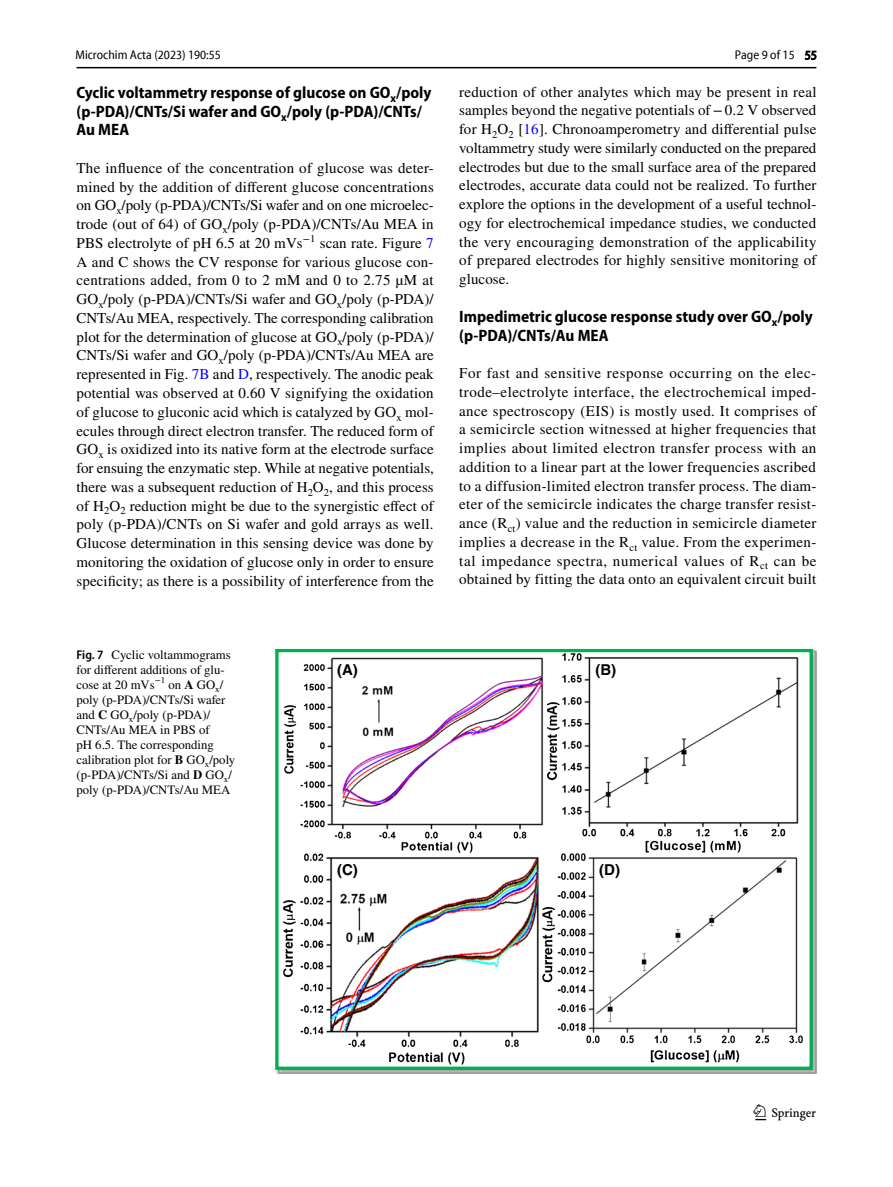
<style>
.page{position:relative;width:893px;height:1187px;background:#fff}
.page>*{position:absolute;margin:0;border:0;box-sizing:border-box;transform-origin:0 0}
.t1{font:22.5px "Springnew Regular 3";color:#000}
.t2{font:700 semi-condensed 16.5px/18.8px "Myriad Pro";color:#000}
.t3{font:15px/18.8px "STIX";letter-spacing:.01em;color:#000;text-align:justify}
.t4{font:15px "Helvetica Bold 2";color:#000}
.t5{font:12.75px/15px "STIX";color:#000}
.t6{font:semi-condensed 12.75px "Myriad Pro Unic";color:#000}
.s1{color:#00f}
.s2{font-family:"Myriad Pro";font-weight:600;font-stretch:semi-condensed}
.s3{font-weight:700}
</style>
<div class="page">
<hr style="left:77px;top:67px;width:739px;height:1px;background:#000">
<img style="left:276px;top:650px;width:540px;height:423px">
<div style="left:275px;top:649px;width:538px;height:420px;border:3px solid #00b050"></div>
<p class="t6" style="left:76px;top:50px;width:147px">Microchim Acta (2023) 190:55</p>
<p class="t6" style="left:735px;top:50px;width:83px">Page 9 of 15 55</p>
<p class="t2" style="left:77px;top:83px;width:356px">Cyclic voltammetry response of glucose on GO<sub>x</sub>/poly (p‑PDA)/CNTs/Si wafer and GO<sub>x</sub>/poly (p‑PDA)/CNTs/<br>Au MEA</p>
<p class="t3" style="left:77px;top:159px;width:359px">The influence of the concentration of glucose was deter&shy;mined by the addition of different glucose concentrations on GO<sub>x</sub>/poly (p-PDA)/CNTs/Si wafer and on one microelec&shy;trode (out of 64) of GO<sub>x</sub>/poly (p-PDA)/CNTs/Au MEA in PBS electrolyte of pH 6.5 at 20 mVs<sup>−1</sup> scan rate. Figure <span class="s1">7<br></span>A and C shows the CV response for various glucose con&shy;centrations added, from 0 to 2 mM and 0 to 2.75 µM at GO<sub>x</sub>/poly (p-PDA)/CNTs/Si wafer and GO<sub>x</sub>/poly (p-PDA)/ CNTs/Au MEA, respectively. The corresponding calibration plot for the determination of glucose at GO<sub>x</sub>/poly (p-PDA)/ CNTs/Si wafer and GO<sub>x</sub>/poly (p-PDA)/CNTs/Au MEA are represented in Fig. <span class="s1">7B</span> and <span class="s1">D</span>, respectively. The anodic peak potential was observed at 0.60 V signifying the oxidation of glucose to gluconic acid which is catalyzed by GO<sub>x</sub> mol&shy;ecules through direct electron transfer. The reduced form of GO<sub>x</sub> is oxidized into its native form at the electrode surface for ensuing the enzymatic step. While at negative potentials, there was a subsequent reduction of H<sub>2</sub>O<sub>2</sub>, and this process of H<sub>2</sub>O<sub>2</sub> reduction might be due to the synergistic effect of poly (p-PDA)/CNTs on Si wafer and gold arrays as well.<br>Glucose determination in this sensing device was done by monitoring the oxidation of glucose only in order to ensure specificity; as there is a possibility of interference from the</p>
<p class="t3" style="left:459px;top:83px;width:359px">reduction of other analytes which may be present in real samples beyond the negative potentials of−0.2 V observed for H<sub>2</sub>O<sub>2</sub> [<span class="s1">16</span>]. Chronoamperometry and differential pulse voltammetry study were similarly conducted on the prepared electrodes but due to the small surface area of the prepared electrodes, accurate data could not be realized. To further explore the options in the development of a useful technol&shy;ogy for electrochemical impedance studies, we conducted the very encouraging demonstration of the applicability of prepared electrodes for highly sensitive monitoring of glucose.</p>
<p class="t2" style="left:459px;top:307px;width:355px">Impedimetric glucose response study over GO<sub>x</sub>/poly (p‑PDA)/CNTs/Au MEA</p>
<p class="t3" style="left:459px;top:364px;width:359px">For fast and sensitive response occurring on the elec&shy;trode–electrolyte interface, the electrochemical imped&shy;ance spectroscopy (EIS) is mostly used. It comprises of a semicircle section witnessed at higher frequencies that implies about limited electron transfer process with an addition to a linear part at the lower frequencies ascribed to a diffusion-limited electron transfer process. The diam&shy;eter of the semicircle indicates the charge transfer resist&shy;ance (R<sub>ct</sub>) value and the reduction in semicircle diameter implies a decrease in the R<sub>ct</sub> value. From the experimen&shy;tal impedance spectra, numerical values of R<sub>ct</sub> can be obtained by fitting the data onto an equivalent circuit built</p>
<p class="t5" style="left:77px;top:647px;width:160px"><span class="s2">Fig. 7</span> Cyclic voltammograms for different additions of glu&shy;cose at 20 mVs<sup>−1</sup> on <span class="s3">A</span> GO<sub>x</sub>/ poly (p-PDA)/CNTs/Si wafer and <span class="s3">C</span> GO<sub>x</sub>/poly (p-PDA)/<br>CNTs/Au MEA in PBS of<br>pH 6.5. The corresponding calibration plot for <span class="s3">B</span> GO<sub>x</sub>/poly (p-PDA)/CNTs/Si and <span class="s3">D</span> GO<sub>x</sub>/ poly (p-PDA)/CNTs/Au MEA</p>
<p class="t4" style="left:337px;top:660px;width:22px">(A)</p>
<p class="t4" style="left:595px;top:660px;width:22px">(B)</p>
<p class="t4" style="left:337px;top:860px;width:22px">(C)</p>
<p class="t4" style="left:599px;top:860px;width:22px">(D)</p>
<h1 class="t1" style="left:755px;top:1104px;width:62px">1 3</h1>
</div>
